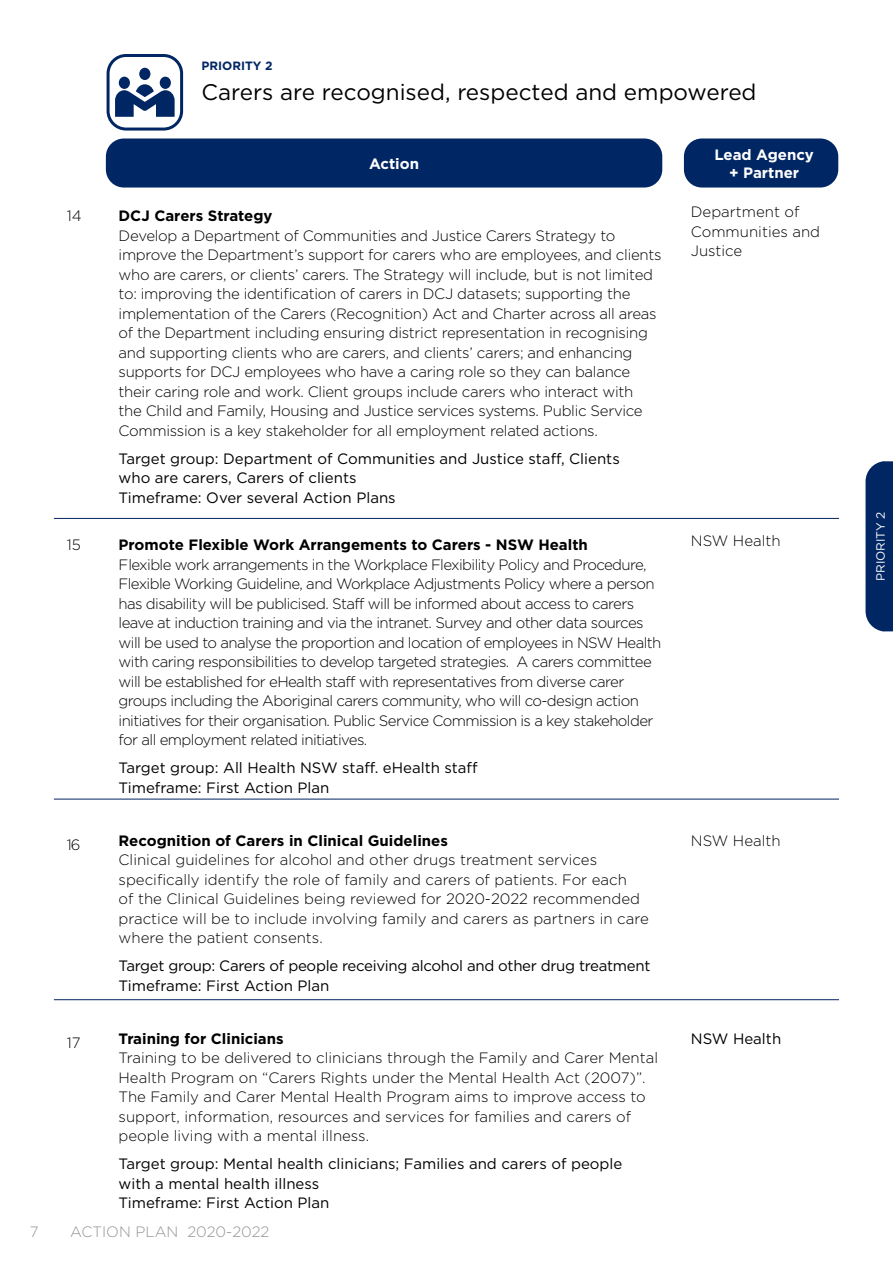
<style>
.page{position:relative;width:893px;height:1263px;background:#fff}
.page>*{position:absolute;margin:0;border:0;box-sizing:border-box;transform-origin:0 0}
.Table{font:22.5px "Gotham";color:#000}
.Table-2{font:300 15px/19.5px "Gotham";letter-spacing:-.02em;color:#000}
.Table-3{font:300 15px/19.5px "Gotham";letter-spacing:-.04em;color:#000}
.Table-4{font:300 15px/19.5px "Gotham";color:#000}
.Table_Indent{font:15px/19.5px "Gotham";color:#000}
.Table_Indent-2{font:15px "Gotham";letter-spacing:-.02em;color:#000}
.t1{font:700 15px/18px "Gotham";color:#fff;text-align:center}
.t2{font:300 15px "Gotham";color:#939598}
.Table-5{font:15px "Gotham";color:#000}
.Section_Heading_Smal{font:12px "Gotham";color:#fff}
.Table-6{font:700 12px "Gotham";color:#002663}
.s1{font-weight:700}
</style>
<div class="page">
<div style="left:106px;top:138px;width:556px;height:50px;background:#002663;border-radius:18px"></div>
<div style="left:684px;top:138px;width:154px;height:50px;background:#002663;border-radius:18px"></div>
<svg style="left:865px;top:461px;width:28px;height:170px"></svg>
<hr style="left:54px;top:518px;width:785px;height:1px;background:#002663">
<hr style="left:54px;top:799px;width:785px;height:1px;background:#002663">
<hr style="left:54px;top:999px;width:785px;height:1px;background:#002663">
<div style="left:107px;top:54px;width:76px;height:77px;border:3px solid #002663;border-radius:18px"></div>
<div style="left:139px;top:68px;width:11px;height:12px;background:#002663;border-radius:50%"></div>
<div style="left:119px;top:77px;width:11px;height:12px;background:#002663;border-radius:50%"></div>
<div style="left:160px;top:77px;width:11px;height:12px;background:#002663;border-radius:50%"></div>
<svg style="left:115px;top:84px;width:60px;height:33px"></svg>
<p class="Table-6" style="left:202px;top:59px;width:73px">PRIORITY 2</p>
<p class="Table" style="left:202px;top:79px;width:557px">Carers are recognised, respected and empowered</p>
<p class="t1" style="left:369px;top:155px;width:52px">Action</p>
<p class="t1" style="left:714px;top:146px;width:101px">Lead Agency + Partner</p>
<p class="Table-2" style="left:67px;top:206px;width:16px">14</p>
<p class="Table-2" style="left:119px;top:206px;width:545px"><span class="s1">DCJ Carers Strategy<br></span>Develop a Department of Communities and Justice Carers Strategy to improve the Department’s support for carers who are employees, and clients who are carers, or clients’ carers. The Strategy will include, but is not limited to: improving the identification of carers in DCJ datasets; supporting the implementation of the Carers (Recognition) Act and Charter across all areas of the Department including ensuring district representation in recognising and supporting clients who are carers, and clients’ carers; and enhancing supports for DCJ employees who have a caring role so they can balance their caring role and work. Client groups include carers who interact with<br>the Child and Family, Housing and Justice services systems. Public Service Commission is a key stakeholder for all employment related actions.</p>
<p class="Table_Indent" style="left:119px;top:448px;width:503px">Target group: Department of Communities and Justice staff, Clients who are carers, Carers of clients<br>Timeframe: Over several Action Plans</p>
<p class="Table-2" style="left:67px;top:535px;width:16px">15</p>
<p class="Table-3" style="left:119px;top:535px;width:544px"><span class="s1">Promote Flexible Work Arrangements to Carers - NSW Health<br></span>Flexible work arrangements in the Workplace Flexibility Policy and Procedure, Flexible Working Guideline, and Workplace Adjustments Policy where a person has disability will be publicised. Staff will be informed about access to carers leave at induction training and via the intranet. Survey and other data sources will be used to analyse the proportion and location of employees in NSW Health with caring responsibilities to develop targeted strategies. A carers committee will be established for eHealth staff with representatives from diverse carer groups including the Aboriginal carers community, who will co-design action initiatives for their organisation. Public Service Commission is a key stakeholder for all employment related initiatives.</p>
<p class="Table_Indent" style="left:119px;top:758px;width:360px">Target group: All Health NSW staff. eHealth staff</p>
<p class="Table_Indent" style="left:119px;top:777px;width:212px">Timeframe: First Action Plan</p>
<p class="Table-2" style="left:67px;top:835px;width:15px">16</p>
<p class="Table-4" style="left:119px;top:831px;width:532px"><span class="s1">Recognition of Carers in Clinical Guidelines<br></span>Clinical guidelines for alcohol and other drugs treatment services specifically identify the role of family and carers of patients. For each<br>of the Clinical Guidelines being reviewed for 2020-2022 recommended practice will be to include involving family and carers as partners in care where the patient consents.</p>
<p class="Table_Indent-2" style="left:119px;top:958px;width:533px">Target group: Carers of people receiving alcohol and other drug treatment</p>
<p class="Table_Indent" style="left:119px;top:975px;width:212px">Timeframe: First Action Plan</p>
<p class="Table-2" style="left:67px;top:1033px;width:15px">17</p>
<p class="Table-4" style="left:119px;top:1028px;width:541px"><span class="s1">Training for Clinicians<br></span>Training to be delivered to clinicians through the Family and Carer Mental Health Program on “Carers Rights under the Mental Health Act (2007)”.<br>The Family and Carer Mental Health Program aims to improve access to support, information, resources and services for families and carers of people living with a mental illness.</p>
<p class="Table_Indent" style="left:119px;top:1154px;width:505px">Target group: Mental health clinicians; Families and carers of people with a mental health illness</p>
<p class="Table_Indent" style="left:119px;top:1193px;width:212px">Timeframe: First Action Plan</p>
<p class="t2" style="left:30px;top:1224px;width:10px">7</p>
<p class="t2" style="left:70px;top:1224px;width:201px">ACTION PLAN 2020-2022</p>
<p class="Table-4" style="left:691px;top:202px;width:131px">Department of<br>Communities and<br>Justice</p>
<p class="Table-4" style="left:691px;top:531px;width:91px">NSW Health</p>
<p class="Table-4" style="left:691px;top:831px;width:91px">NSW Health</p>
<p class="Table-5" style="left:691px;top:1030px;width:92px">NSW Health</p>
<p class="Section_Heading_Smal" style="left:874px;top:581px;width:71px;rotate:-90deg">PRIORITY 2</p>
</div>
